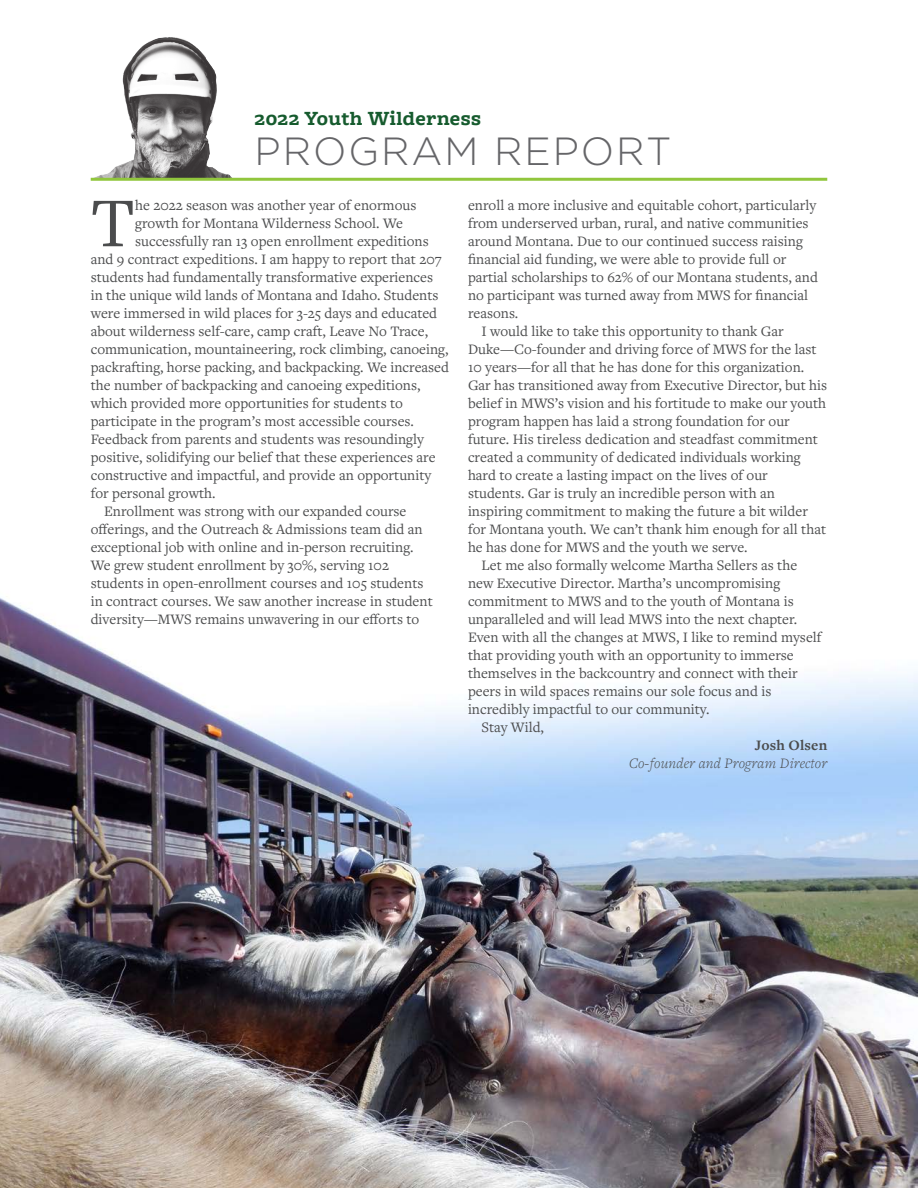
<style>
.page{position:relative;width:918px;height:1188px;background:#fff}
.page>*{position:absolute;margin:0;border:0;box-sizing:border-box;transform-origin:0 0}
.basic_first{font:72.6px "Freight Text Pro";color:#4b4c4d}
.Hed_1{font:300 39.3px "Gotham";letter-spacing:.05em;color:#656568}
.Hed_3{font:700 21px "Freight Macro Pro";letter-spacing:.02em;color:#165b2e}
.basic_sans{font:15px/18px "Freight Text Pro";color:#4b4c4d}
.basic_first-2{font:15px "Freight Text Pro";color:#4b4c4d}
.basic_sans-2{font:italic 300 15px "Freight Text Pro";letter-spacing:.01em;color:#4b4c4d}
.basic_sans-3{font:700 15px "Freight Text Pro";letter-spacing:.01em;color:#4b4c4d}
</style>
<div class="page">
<img style="left:0;top:596px;width:918px;height:592px">
<img style="left:91px;top:37px;width:143px;height:141px">
<hr style="left:91px;top:178px;width:736px;height:3px;background:#91c63d">
<p class="Hed_3" style="left:255px;top:103px;width:228px">2022 Youth Wilderness</p>
<p class="Hed_1" style="left:255px;top:129px;width:419px">PROGRAM REPORT</p>
<p class="basic_first" style="left:91px;top:175px;width:46px">T</p>
<p class="basic_first-2" style="left:135px;top:196px;width:283px">he 2022 season was another year of enormous</p>
<p class="basic_first-2" style="left:135px;top:214px;width:269px">growth for Montana Wilderness School. We</p>
<p class="basic_first-2" style="left:135px;top:232px;width:295px">successfully ran 13 open enrollment expeditions</p>
<p class="basic_first-2" style="left:91px;top:250px;width:353px">and 9 contract expeditions. I am happy to report that 207</p>
<p class="basic_first-2" style="left:91px;top:268px;width:344px">students had fundamentally transformative experiences</p>
<p class="basic_first-2" style="left:91px;top:286px;width:349px">in the unique wild lands of Montana and Idaho. Students</p>
<p class="basic_first-2" style="left:91px;top:304px;width:348px">were immersed in wild places for 3-25 days and educated</p>
<p class="basic_first-2" style="left:91px;top:322px;width:339px">about wilderness self-care, camp craft, Leave No Trace,</p>
<p class="basic_first-2" style="left:91px;top:340px;width:359px">communication, mountaineering, rock climbing, canoeing,</p>
<p class="basic_first-2" style="left:91px;top:358px;width:360px">packrafting, horse packing, and backpacking. We increased</p>
<p class="basic_first-2" style="left:91px;top:376px;width:331px">the number of backpacking and canoeing expeditions,</p>
<p class="basic_first-2" style="left:91px;top:394px;width:314px">which provided more opportunities for students to</p>
<p class="basic_first-2" style="left:91px;top:412px;width:325px">participate in the program’s most accessible courses.</p>
<p class="basic_first-2" style="left:91px;top:430px;width:335px">Feedback from parents and students was resoundingly</p>
<p class="basic_first-2" style="left:91px;top:448px;width:346px">positive, solidifying our belief that these experiences are</p>
<p class="basic_first-2" style="left:91px;top:466px;width:342px">constructive and impactful, and provide an opportunity</p>
<p class="basic_first-2" style="left:91px;top:484px;width:126px">for personal growth.</p>
<p class="basic_sans" style="left:91px;top:502px;width:344px;text-indent:14px">Enrollment was strong with our expanded course offerings, and the Outreach &amp; Admissions team did an exceptional job with online and in-person recruiting.<br>We grew student enrollment by 30%, serving 102 students in open-enrollment courses and 105 students in contract courses. We saw another increase in student diversity—MWS remains unwavering in our efforts to</p>
<p class="basic_sans" style="left:468px;top:196px;width:351px">enroll a more inclusive and equitable cohort, particularly from underserved urban, rural, and native communities around Montana. Due to our continued success raising financial aid funding, we were able to provide full or partial scholarships to 62% of our Montana students, and no participant was turned away from MWS for financial reasons.</p>
<p class="basic_sans" style="left:468px;top:322px;width:361px;text-indent:14px">I would like to take this opportunity to thank Gar Duke—Co-founder and driving force of MWS for the last 10 years—for all that he has done for this organization.<br>Gar has transitioned away from Executive Director, but his belief in MWS’s vision and his fortitude to make our youth program happen has laid a strong foundation for our future. His tireless dedication and steadfast commitment created a community of dedicated individuals working hard to create a lasting impact on the lives of our students. Gar is truly an incredible person with an inspiring commitment to making the future a bit wilder for Montana youth. We can’t thank him enough for all that he has done for MWS and the youth we serve.</p>
<p class="basic_sans" style="left:468px;top:556px;width:355px;text-indent:14px">Let me also formally welcome Martha Sellers as the new Executive Director. Martha’s uncompromising commitment to MWS and to the youth of Montana is unparalleled and will lead MWS into the next chapter.<br>Even with all the changes at MWS, I like to remind myself that providing youth with an opportunity to immerse themselves in the backcountry and connect with their peers in wild spaces remains our sole focus and is incredibly impactful to our community.</p>
<p class="basic_sans" style="left:482px;top:718px;width:64px">Stay Wild,</p>
<p class="basic_sans-3" style="left:755px;top:735px;width:74px">Josh Olsen</p>
<p class="basic_sans-2" style="left:629px;top:754px;width:200px">Co-founder and Program Director</p>
</div>
